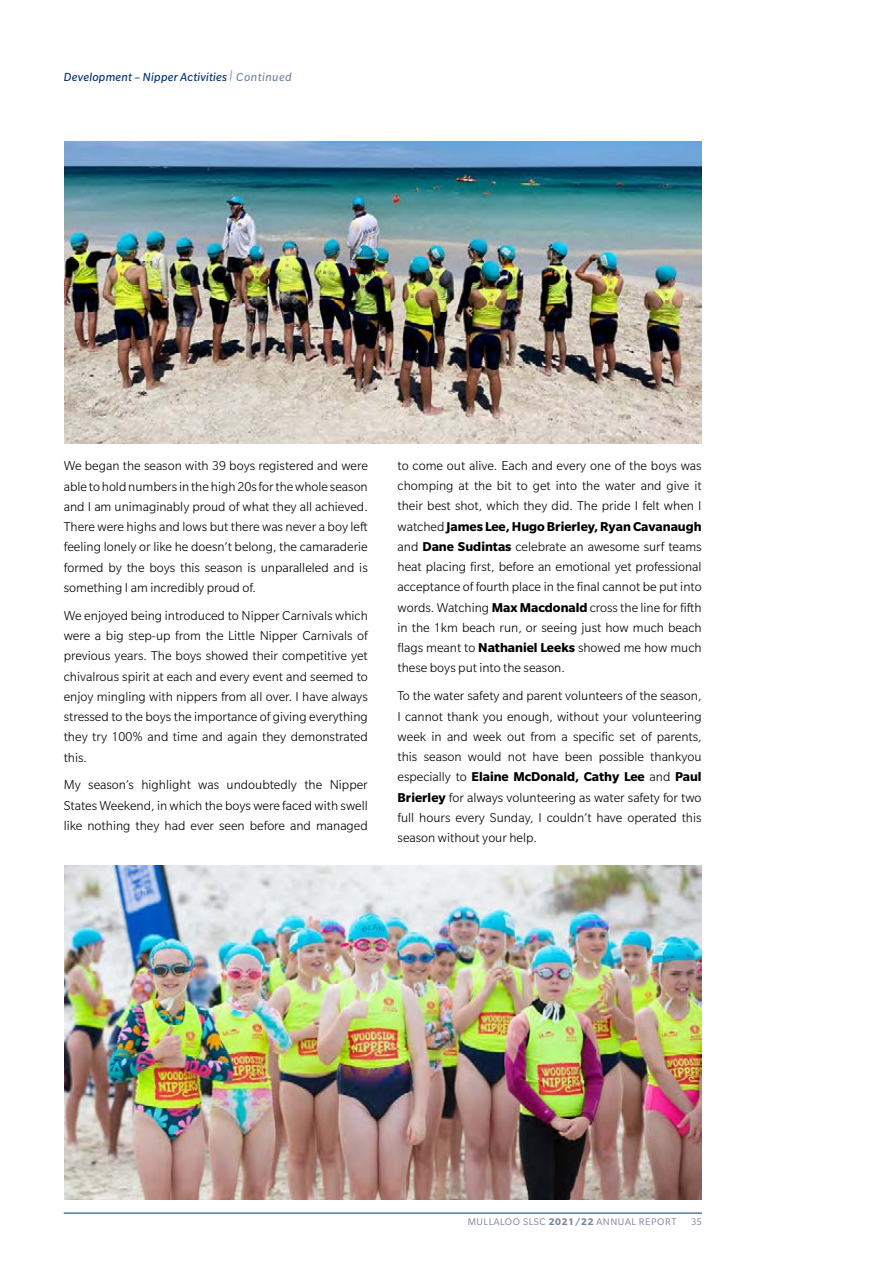
<style>
.page{position:relative;width:893px;height:1263px;background:#fff}
.page>*{position:absolute;margin:0;border:0;box-sizing:border-box;transform-origin:0 0}
.t1{font:300 13.95px/20.2px "Slate Std";color:#000;text-align:justify}
.t2{font:italic 12.75px "Slate Std";letter-spacing:.02em;color:#002f6e}
.t3{font:10.5px "Slate Std";letter-spacing:.05em;color:#7a859c}
.s1{color:#78829b}
.s2{font-weight:700}
</style>
<div class="page">
<hr style="left:64px;top:1213px;width:638px;height:1px;background:#003a70">
<img style="left:64px;top:142px;width:638px;height:301px">
<img style="left:64px;top:865px;width:638px;height:334px">
<p class="t2" style="left:64px;top:70px;width:229px">Development – Nipper Activities <span class="s1">| Continued</span></p>
<p class="t1" style="left:64px;top:456px;width:306px">We began the season with 39 boys registered and were able to hold numbers in the high 20s for the whole season and I am unimaginably proud of what they all achieved.<br>There were highs and lows but there was never a boy left feeling lonely or like he doesn’t belong, the camaraderie formed by the boys this season is unparalleled and is something I am incredibly proud of.</p>
<p class="t1" style="left:64px;top:605px;width:306px">We enjoyed being introduced to Nipper Carnivals which were a big step-up from the Little Nipper Carnivals of previous years. The boys showed their competitive yet chivalrous spirit at each and every event and seemed to enjoy mingling with nippers from all over. I have always stressed to the boys the importance of giving everything they try 100% and time and again they demonstrated this.</p>
<p class="t1" style="left:64px;top:775px;width:306px">My season’s highlight was undoubtedly the Nipper States Weekend, in which the boys were faced with swell like nothing they had ever seen before and managed</p>
<p class="t1" style="left:398px;top:455px;width:306px">to come out alive. Each and every one of the boys was chomping at the bit to get into the water and give it their best shot, which they did. The pride I felt when I watched <span class="s2">James Lee, Hugo Brierley, Ryan Cavanaugh </span>and <span class="s2">Dane Sudintas</span> celebrate an awesome surf teams heat placing first, before an emotional yet professional acceptance of fourth place in the final cannot be put into words. Watching <span class="s2">Max Macdonald</span> cross the line for fifth in the 1km beach run, or seeing just how much beach flags meant to <span class="s2">Nathaniel Leeks</span> showed me how much these boys put into the season.</p>
<p class="t1" style="left:398px;top:686px;width:306px">To the water safety and parent volunteers of the season, I cannot thank you enough, without your volunteering week in and week out from a specific set of parents, this season would not have been possible thankyou especially to <span class="s2">Elaine McDonald, Cathy Lee</span> and <span class="s2">Paul Brierley</span> for always volunteering as water safety for two full hours every Sunday, I couldn’t have operated this season without your help.</p>
<p class="t3" style="left:468px;top:1216px;width:210px">MULLALOO SLSC <span class="s2">2021/22</span> ANNUAL REPORT</p>
<p class="t3" style="left:691px;top:1216px;width:12px">35</p>
</div>
